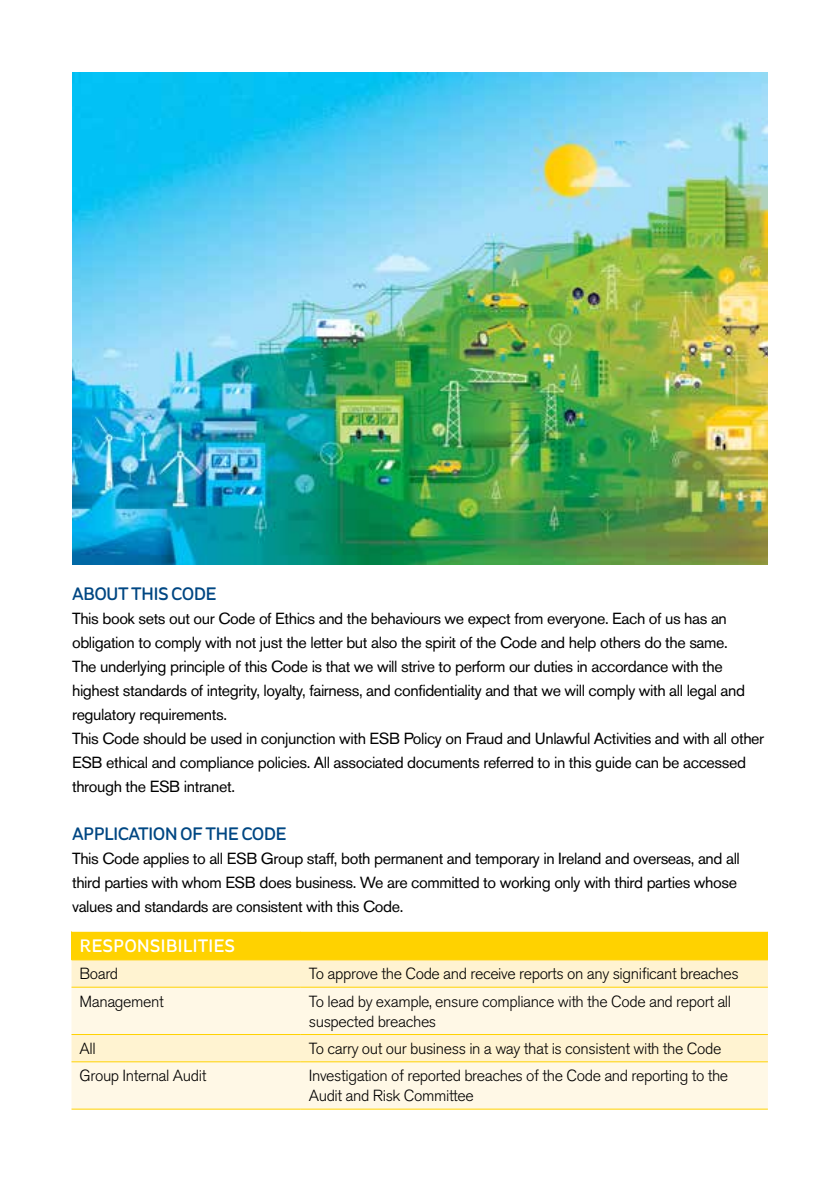
<style>
.page{position:relative;width:840px;height:1191px;background:#fff}
.page>*{position:absolute;margin:0;border:0;box-sizing:border-box;transform-origin:0 0}
.t1{font:500 18px "St Ryde";letter-spacing:-.04em;color:#004783}
.t2{font:500 18px "St Ryde";letter-spacing:-.005em;color:#fff}
.t3{font:16px/24px "Akzidenz Grotesk BQ";letter-spacing:-.025em;color:#000}
.t4{font:300 16px/20px "Akzidenz Grotesk BQ";letter-spacing:-.025em;color:#000}
</style>
<div class="page">
<div style="left:71px;top:931px;width:696px;height:29px;background:#ffd200"></div>
<div style="left:71px;top:960px;width:696px;height:26px;background:#fff3d1"></div>
<svg style="left:71px;top:987px;width:696px;height:121px;background:#fff6df"></svg>
<hr style="left:71px;top:986px;width:229px;height:1px;background:#ffd200">
<hr style="left:300px;top:986px;width:467px;height:1px;background:#ffd200">
<hr style="left:71px;top:1034px;width:229px;height:1px;background:#ffd200">
<hr style="left:300px;top:1034px;width:467px;height:1px;background:#ffd200">
<hr style="left:71px;top:1061px;width:229px;height:1px;background:#ffd200">
<hr style="left:300px;top:1061px;width:467px;height:1px;background:#ffd200">
<hr style="left:71px;top:1108px;width:229px;height:1px;background:#ffd200">
<hr style="left:300px;top:1108px;width:467px;height:1px;background:#ffd200">
<img style="left:72px;top:72px;width:695px;height:492px">
<p class="t1" style="left:72px;top:583px;width:146px">ABOUT THIS CODE</p>
<p class="t3" style="left:72px;top:606px;width:693px">This book sets out our Code of Ethics and the behaviours we expect from everyone. Each of us has an obligation to comply with not just the letter but also the spirit of the Code and help others do the same.<br>The underlying principle of this Code is that we will strive to perform our duties in accordance with the highest standards of integrity, loyalty, fairness, and confidentiality and that we will comply with all legal and regulatory requirements.<br>This Code should be used in conjunction with ESB Policy on Fraud and Unlawful Activities and with all other ESB ethical and compliance policies. All associated documents referred to in this guide can be accessed through the ESB intranet.</p>
<p class="t1" style="left:72px;top:823px;width:216px">APPLICATION OF THE CODE</p>
<p class="t3" style="left:72px;top:846px;width:669px">This Code applies to all ESB Group staff, both permanent and temporary in Ireland and overseas, and all third parties with whom ESB does business. We are committed to working only with third parties whose values and standards are consistent with this Code.</p>
<p class="t2" style="left:79px;top:935px;width:157px">RESPONSIBILITIES</p>
<p class="t4" style="left:79px;top:964px;width:40px">Board</p>
<p class="t4" style="left:308px;top:964px;width:431px">To approve the Code and receive reports on any significant breaches</p>
<p class="t4" style="left:79px;top:991px;width:86px">Management</p>
<p class="t4" style="left:308px;top:991px;width:423px">To lead by example, ensure compliance with the Code and report all suspected breaches</p>
<p class="t4" style="left:79px;top:1038px;width:18px">All</p>
<p class="t4" style="left:308px;top:1038px;width:414px">To carry out our business in a way that is consistent with the Code</p>
<p class="t4" style="left:79px;top:1066px;width:128px">Group Internal Audit</p>
<p class="t4" style="left:308px;top:1066px;width:421px">Investigation of reported breaches of the Code and reporting to the<br>Audit and Risk Committee</p>
</div>
